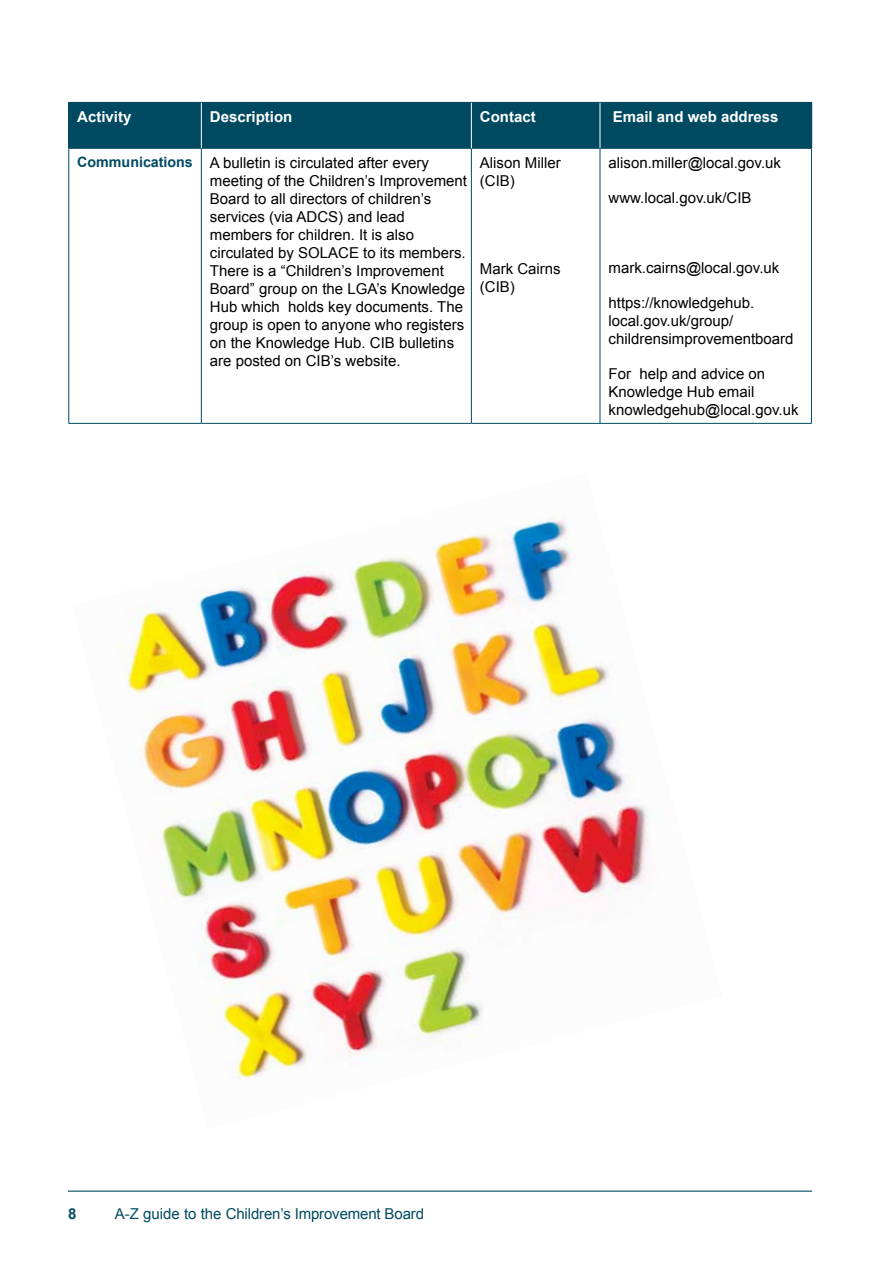
<style>
.page{position:relative;width:893px;height:1263px;background:#fff}
.page>*{position:absolute;margin:0;border:0;box-sizing:border-box;transform-origin:0 0}
.t1{font:15px/18px "Arial";color:#000}
.t2{font:700 15px "Arial";color:#fff}
.t3{font:15px "Arial";letter-spacing:-.01em;color:#004a61}
.t4{font:700 15px "Arial";color:#004a61}
.t5{font:700 14.25px "Arial";color:#004a61}
</style>
<div class="page">
<hr style="left:68px;top:1190px;width:744px;height:2px;background:#004a61">
<div style="left:69px;top:102px;width:132px;height:46px;background:#004a61"></div>
<div style="left:201px;top:102px;width:270px;height:46px;background:#004a61"></div>
<div style="left:471px;top:102px;width:129px;height:46px;background:#004a61"></div>
<div style="left:600px;top:102px;width:211px;height:46px;background:#004a61"></div>
<hr style="left:68px;top:149px;width:1px;height:274px;background:#004a61">
<hr style="left:201px;top:149px;width:1px;height:274px;background:#004a61">
<hr style="left:471px;top:149px;width:1px;height:274px;background:#004a61">
<hr style="left:600px;top:149px;width:1px;height:274px;background:#004a61">
<hr style="left:811px;top:149px;width:1px;height:274px;background:#004a61">
<hr style="left:68px;top:423px;width:133px;height:1px;background:#004a61">
<hr style="left:201px;top:423px;width:270px;height:1px;background:#004a61">
<hr style="left:471px;top:423px;width:129px;height:1px;background:#004a61">
<hr style="left:600px;top:423px;width:212px;height:1px;background:#004a61">
<hr style="left:68px;top:102px;width:133px;height:1px;background:#004a61">
<hr style="left:600px;top:102px;width:212px;height:1px;background:#004a61">
<hr style="left:68px;top:148px;width:133px;height:1px;background:#004a61">
<hr style="left:201px;top:148px;width:270px;height:1px;background:#004a61">
<hr style="left:471px;top:148px;width:129px;height:1px;background:#004a61">
<hr style="left:600px;top:148px;width:212px;height:1px;background:#004a61">
<hr style="left:201px;top:103px;width:1px;height:45px;background:#fff">
<hr style="left:471px;top:103px;width:1px;height:45px;background:#fff">
<hr style="left:600px;top:103px;width:1px;height:45px;background:#fff">
<hr style="left:68px;top:103px;width:2px;height:45px;background:#004a61">
<hr style="left:811px;top:103px;width:1px;height:45px;background:#004a61">
<img style="left:118px;top:515px;width:531px;height:564px">
<p class="t2" style="left:77px;top:107px;width:56px">Activity</p>
<p class="t2" style="left:210px;top:107px;width:84px">Description</p>
<p class="t2" style="left:480px;top:107px;width:57px">Contact</p>
<p class="t2" style="left:613px;top:107px;width:167px">Email and web address</p>
<p class="t5" style="left:77px;top:153px;width:117px">Communications</p>
<p class="t1" style="left:210px;top:154px;width:259px">A bulletin is circulated after every meeting of the Children’s Improvement Board to all directors of children’s services (via ADCS) and lead members for children. It is also circulated by SOLACE to its members.<br>There is a “Children’s Improvement Board” group on the LGA’s Knowledge Hub which holds key documents. The group is open to anyone who registers on the Knowledge Hub. CIB bulletins are posted on CIB’s website.</p>
<p class="t1" style="left:480px;top:154px;width:82px">Alison Miller (CIB)</p>
<p class="t1" style="left:608px;top:154px;width:174px">alison.miller@local.gov.uk</p>
<p class="t1" style="left:608px;top:189px;width:145px">www.local.gov.uk/CIB</p>
<p class="t1" style="left:608px;top:259px;width:172px">mark.cairns@local.gov.uk</p>
<p class="t1" style="left:608px;top:294px;width:187px">https://knowledgehub. local.gov.uk/group/ childrensimprovementboard</p>
<p class="t1" style="left:608px;top:365px;width:192px">For help and advice on<br>Knowledge Hub email knowledgehub@local.gov.uk</p>
<p class="t1" style="left:480px;top:260px;width:82px">Mark Cairns (CIB)</p>
<p class="t4" style="left:68px;top:1203px;width:10px">8</p>
<p class="t3" style="left:115px;top:1203px;width:311px">A-Z guide to the Children’s Improvement Board</p>
</div>
